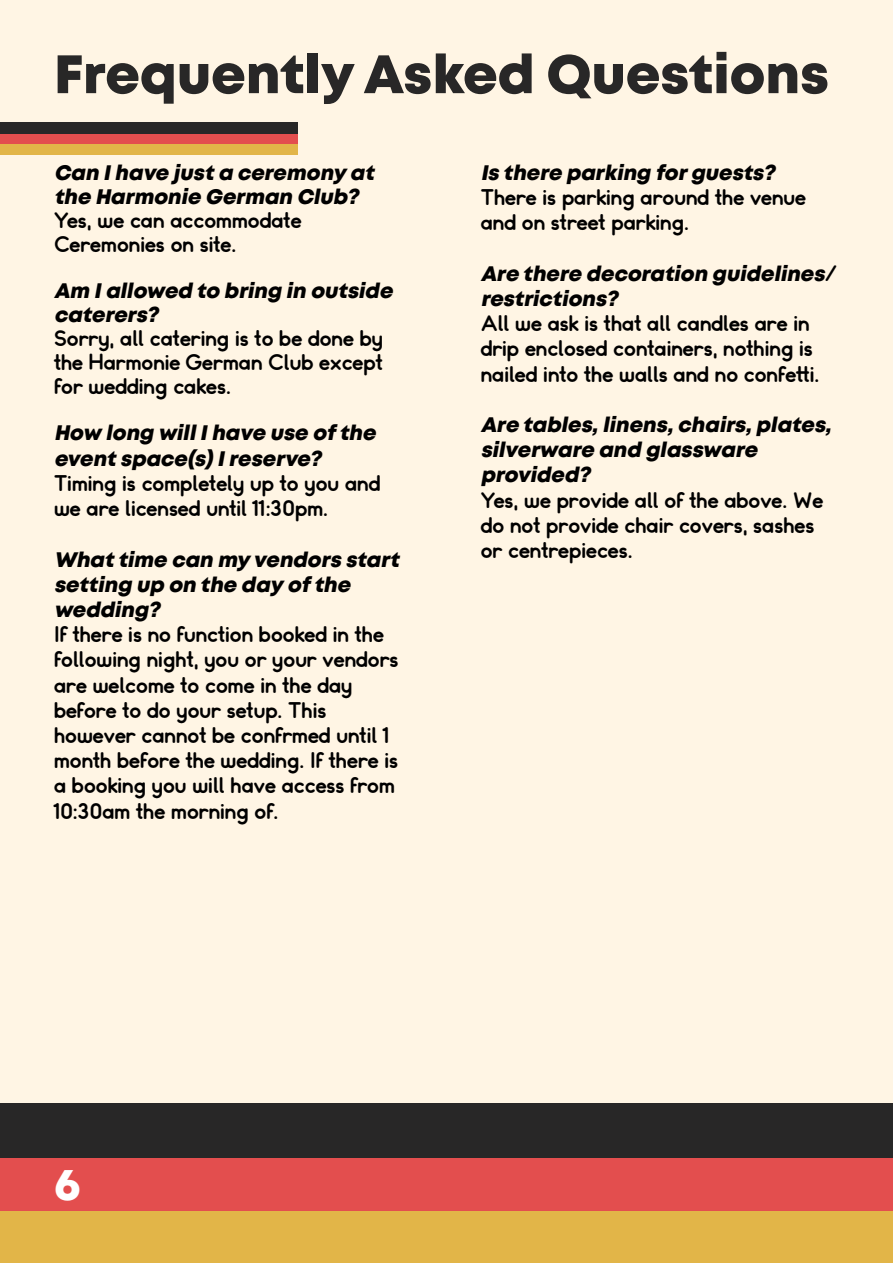
<style>
.page{position:relative;width:893px;height:1263px;background:#fff5e4}
.page>*{position:absolute;margin:0;border:0;box-sizing:border-box;transform-origin:0 0}
.t1{font:54px "Mont Heavy DEMO";color:#282727}
.t2{font:45px "Mont Heavy DEMO";color:#fff}
.t3{font:21px/25.2px "Somatic Rounded";color:#000}
.t4{font:italic 21px/25.2px "Mont Heavy DEMO";color:#000}
.s1{font-family:"Somatic Rounded"}
</style>
<div class="page">
<div style="left:0;top:1209px;width:893px;height:54px;background:#e2b548"></div>
<div style="left:0;top:1156px;width:893px;height:54px;background:#e34e4e"></div>
<div style="left:0;top:1104px;width:893px;height:54px;background:#282727"></div>
<div style="left:0;top:143px;width:297px;height:11px;background:#e2b548"></div>
<div style="left:0;top:133px;width:297px;height:11px;background:#e34e4e"></div>
<div style="left:0;top:122px;width:297px;height:11px;background:#282727"></div>
<h1 class="t1" style="left:54px;top:44px;width:776px">Frequently Asked Questions</h1>
<p class="t4" style="left:54px;top:162px;width:326px;line-height:24px">Can Ihave just a ceremony at the Harmonie German Club?</p>
<p class="t3" style="left:54px;top:210px;width:249px;line-height:24px">Yes, we can accommodate<br>Ceremonies on site.</p>
<p class="t4" style="left:54px;top:279px;width:345px;line-height:24px">Am Iallowed to bring in outside caterers?</p>
<p class="t3" style="left:54px;top:328px;width:331px;line-height:24px;text-align:justify">Sorry, all catering is to be done by the Harmonie German Club except for wedding cakes.</p>
<p class="t4" style="left:54px;top:422px;width:328px">How long willIhave use ofthe event space(s)Ireserve?</p>
<p class="t3" style="left:54px;top:473px;width:328px">Timing is completely up to you and we are licensed until 11:30pm.</p>
<p class="t4" style="left:54px;top:548px;width:351px">What time can my vendors start setting up on the day ofthe wedding?</p>
<p class="t3" style="left:54px;top:624px;width:346px">If there is no function booked in the following night, you or your vendors are welcome to come in the day before to do your setup. This however cannot be confrmed until 1 month before the wedding. If there is a booking you will have access from<br>10:30am the morning of.</p>
<p class="t4" style="left:481px;top:161px;width:300px">Is there parking forguests?</p>
<p class="t3" style="left:481px;top:187px;width:327px">There is parking around the venue and on street parking.</p>
<p class="t4" style="left:481px;top:262px;width:360px">Are there decoration guidelines<span class="s1">/ </span>restrictions?</p>
<p class="t3" style="left:481px;top:313px;width:340px">All we ask is that all candles are in drip enclosed containers, nothing is nailed into the walls and no confetti.</p>
<p class="t4" style="left:481px;top:413px;width:357px">Are tables,linens,chairs,plates, silverware and glassware provided?</p>
<p class="t3" style="left:481px;top:489px;width:344px">Yes, we provide all of the above. We do not provide chair covers, sashes or centrepieces.</p>
<h2 class="t2" style="left:54px;top:1159px;width:28px">6</h2>
</div>
